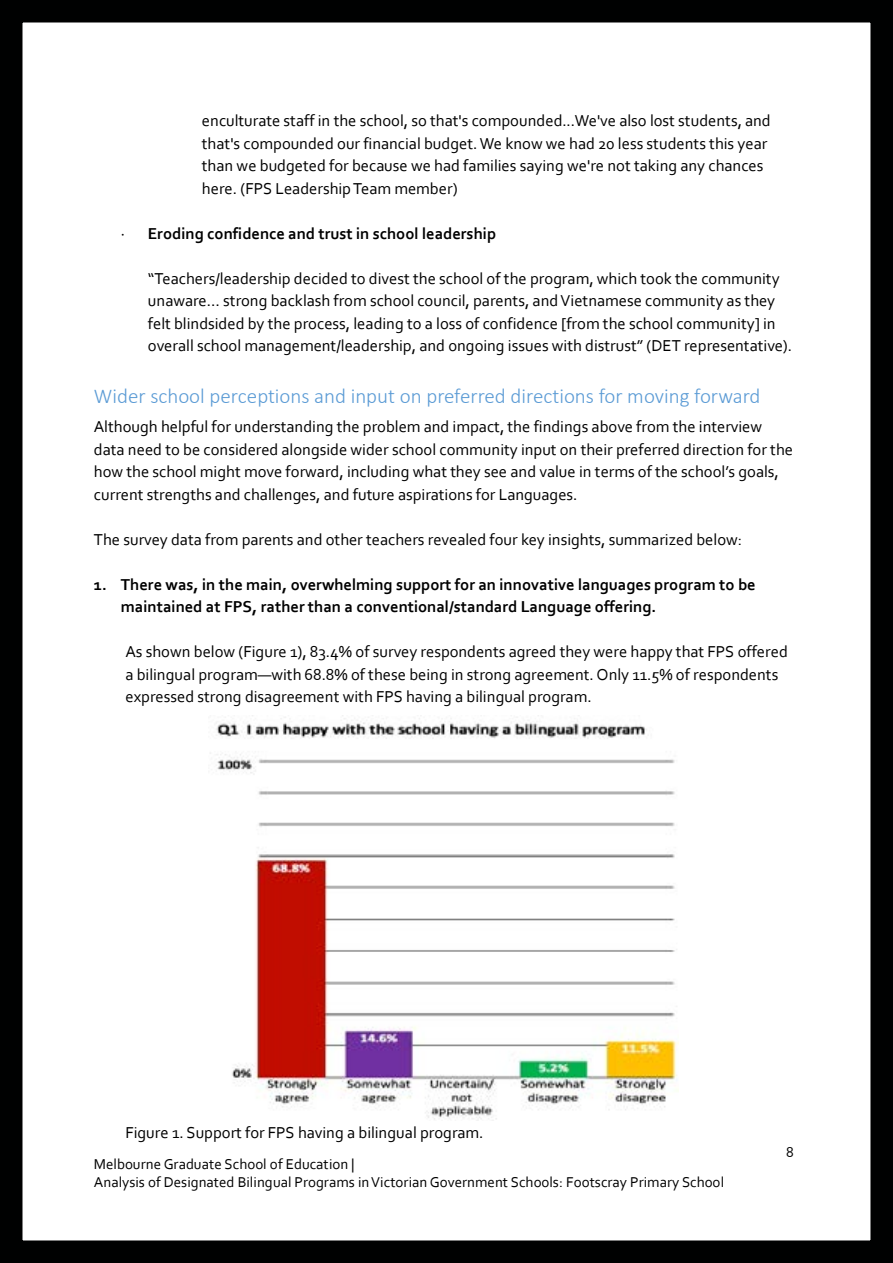
<style>
.page{position:relative;width:893px;height:1263px;background:#fff}
.page>*{position:absolute;margin:0;border:0;box-sizing:border-box;transform-origin:0 0}
.t1{font:300 21px "Calibri";color:#5b9bd5}
.t2{font:16.5px/22.5px "Corbel";color:#000}
.t3{font:700 16.5px/22.5px "Corbel";color:#000}
.t4{font:15px/18.3px "Corbel";color:#000}
</style>
<div class="page">
<img style="left:210px;top:717px;width:468px;height:404px">
<div style="left:0;top:0;width:893px;height:1263px;border:22px solid #000101"></div>
<p class="t2" style="left:202px;top:109px;width:570px">enculturate staff in the school, so that's compounded...We've also lost students, and that's compounded our financial budget. We know we had 20 less students this year than we budgeted for because we had families saying we're not taking any chances here. (FPS Leadership Team member)</p>
<p class="t3" style="left:148px;top:221px;width:350px">Eroding confidence and trust in school leadership</p>
<p class="t2" style="left:148px;top:266px;width:646px">“Teachers/leadership decided to divest the school of the program, which took the community unaware… strong backlash from school council, parents, and Vietnamese community as they felt blindsided by the process, leading to a loss of confidence [from the school community] in overall school management/leadership, and ongoing issues with distrust” (DET representative).</p>
<p class="t1" style="left:94px;top:383px;width:668px">Wider school perceptions and input on preferred directions for moving forward</p>
<p class="t2" style="left:94px;top:415px;width:701px">Although helpful for understanding the problem and impact, the findings above from the interview data need to be considered alongside wider school community input on their preferred direction for the how the school might move forward, including what they see and value in terms of the school’s goals, current strengths and challenges, and future aspirations for Languages.</p>
<p class="t2" style="left:94px;top:528px;width:650px">The survey data from parents and other teachers revealed four key insights, summarized below:</p>
<p class="t3" style="left:121px;top:573px;width:636px;text-indent:-27px">1. There was, in the main, overwhelming support for an innovative languages program to be maintained at FPS, rather than a conventional/standard Language offering.</p>
<p class="t2" style="left:125px;top:640px;width:664px">As shown below (Figure 1), 83.4% of survey respondents agreed they were happy that FPS offered a bilingual program—with 68.8% of these being in strong agreement. Only 11.5% of respondents expressed strong disagreement with FPS having a bilingual program.</p>
<p class="t2" style="left:125px;top:1120px;width:360px">Figure 1. Support for FPS having a bilingual program.</p>
<p class="t4" style="left:94px;top:1154px;width:632px">Melbourne Graduate School of Education |<br>Analysis of Designated Bilingual Programs in Victorian Government Schools: Footscray Primary School</p>
<p class="t4" style="left:786px;top:1142px;width:9px">8</p>
</div>
